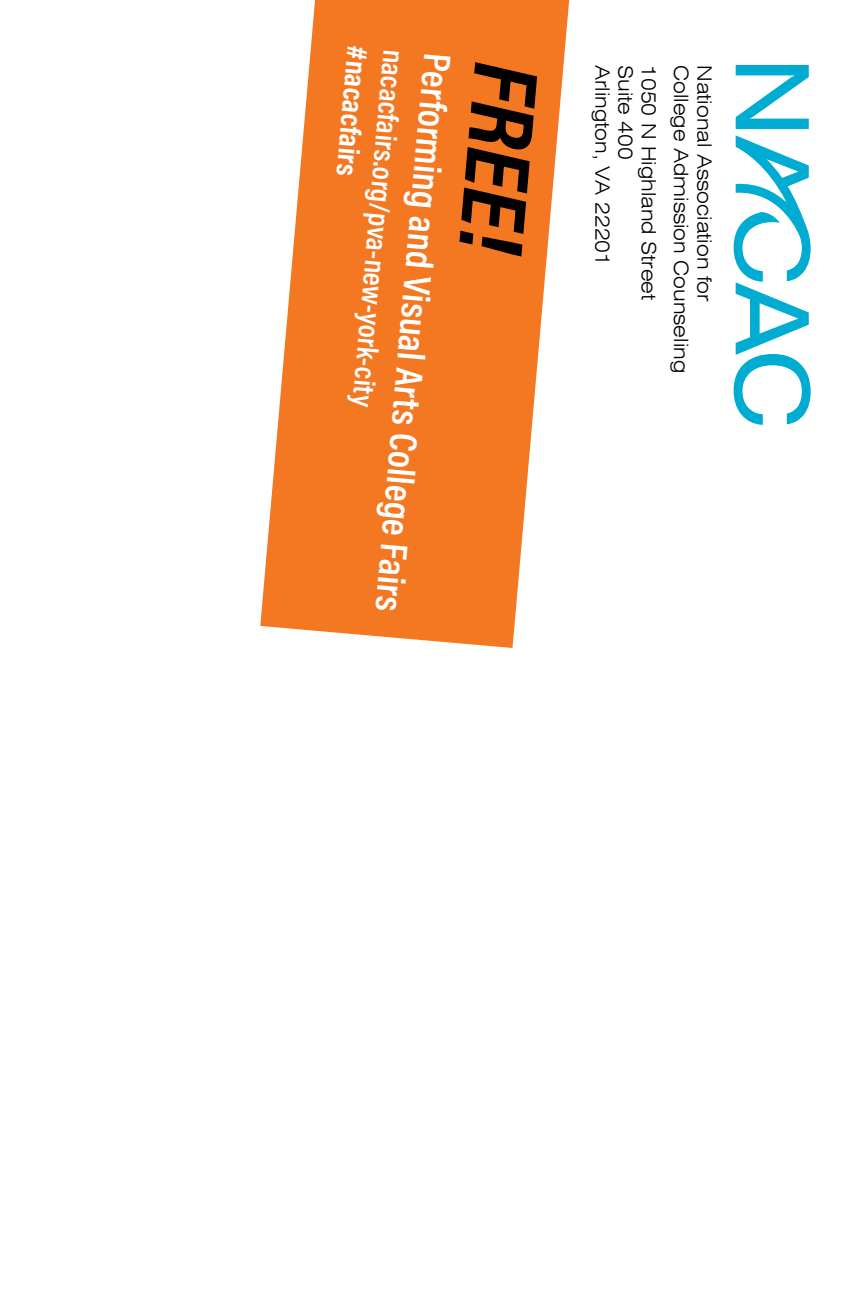
<style>
.page{position:relative;width:864px;height:1296px;background:#fff}
.page>*{position:absolute;margin:0;border:0;box-sizing:border-box;transform-origin:0 0}
.t1{font:700 93px "Acumin Pro Cond";color:#000}
.t2{font:600 39px "Acumin Pro Cond";color:#fff}
.t3{font:600 30px "Acumin Pro Cond";color:#fff}
.t4{font:700 30px "Acumin Pro Cond";color:#fff}
.t5{font:300 expanded 19.8px/23.1px "Swiss 721 BT";color:#000}
</style>
<div class="page">
<svg style="left:736px;top:65px;width:73px;height:64px"></svg>
<svg style="left:734px;top:135px;width:77px;height:290px"></svg>
<svg style="left:260px;top:0;width:309px;height:648px;fill:#f47721"></svg>
<h3 class="t4" style="left:378px;top:48px;width:132px;rotate:95deg">#nacacfairs</h3>
<h3 class="t3" style="left:414px;top:51px;width:360px;rotate:95deg">nacacfairs.org/pva-new-york-city</h3>
<h2 class="t2" style="left:463px;top:56px;width:562px;rotate:95deg">Performing and Visual Arts College Fairs</h2>
<h1 class="t1" style="left:569px;top:65px;width:192px;rotate:95deg">FREE!</h1>
<p class="t5" style="left:614px;top:65px;width:202px;rotate:90deg">Arlington, VA 22201</p>
<p class="t5" style="left:637px;top:65px;width:96px;rotate:90deg">Suite 400</p>
<p class="t5" style="left:660px;top:65px;width:236px;rotate:90deg">1050 N Highland Street</p>
<p class="t5" style="left:716px;top:65px;width:310px;rotate:90deg">National Association for<br>College Admission Counseling</p>
</div>
